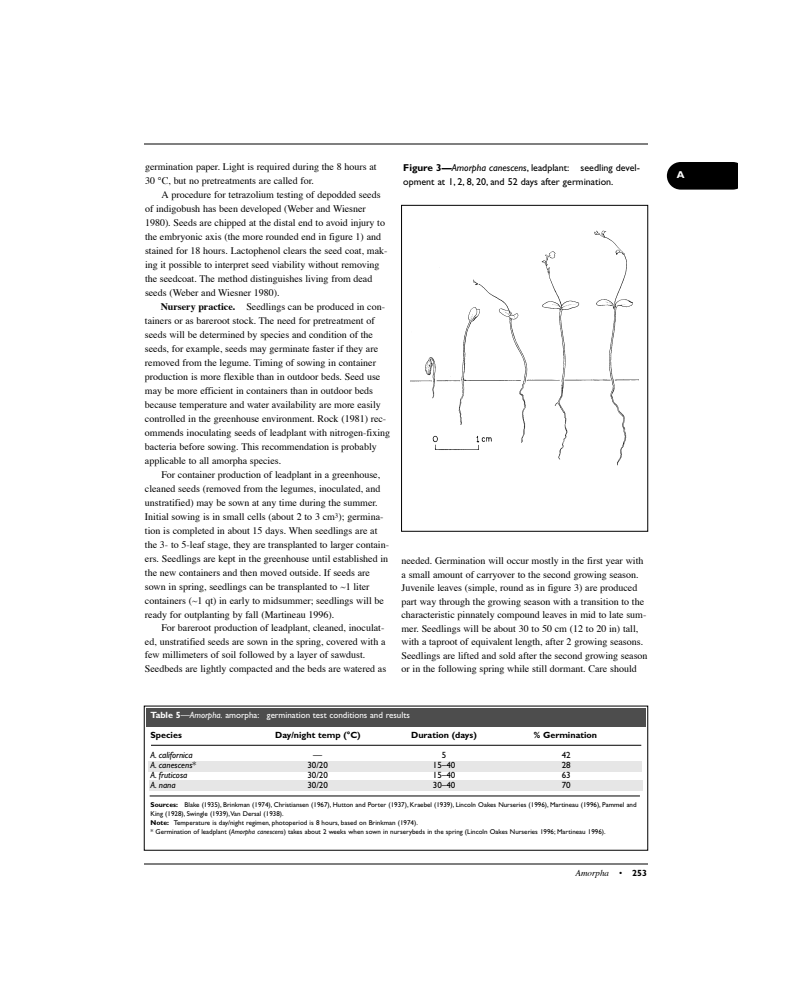
<style>
.page{position:relative;width:792px;height:1008px;background:#fff}
.page>*{position:absolute;margin:0;border:0;box-sizing:border-box;transform-origin:0 0}
.t1{font:10px/14px "Times";color:#000}
.t2{font:10px/14px "Gill Sans";color:#000}
.t3{font:700 10px "Gill Sans";color:#fff}
.t4{font:9px "Gill Sans";color:#fff}
.t5{font:700 9px "Gill Sans";color:#000}
.t6{font:italic 9px "Gill Sans";color:#000}
.t7{font:9px "Gill Sans";color:#000}
.t8{font:italic 9px "Times";color:#000}
.t9{font:7px/9px "Gill Sans";color:#000}
.s1{font-weight:700}
.s2{font-style:italic}
.s3{font-style:normal}
.s4{font-family:"Gill Sans";font-style:normal}
.s5{font-family:"Gill Sans";font-weight:700;font-style:normal}
</style>
<div class="page">
<hr style="left:144px;top:144px;width:504px;height:1px;background:#000">
<hr style="left:144px;top:864px;width:504px;height:1px;background:#000">
<svg style="left:667px;top:162px;width:71px;height:28px;background:#0e0e0e"></svg>
<div style="left:149px;top:781px;width:494px;height:10px;background:#e6e6e6"></div>
<div style="left:148px;top:761px;width:494px;height:10px;background:#e6e6e6"></div>
<div style="left:147px;top:708px;width:499px;height:19px;background:#4d4d4d"></div>
<hr style="left:151px;top:745px;width:490px;height:1px;background:#000">
<hr style="left:150px;top:795px;width:490px;height:1px;background:#000">
<img style="left:411px;top:230px;width:227px;height:236px">
<div style="left:401px;top:205px;width:247px;height:327px;border:1px solid #000"></div>
<p class="t1" style="left:145px;top:160px;width:233px">germination paper. Light is required during the 8 hours at<br>30 °C, but no pretreatments are called for.</p>
<p class="t1" style="left:145px;top:188px;width:244px;text-indent:16px">A procedure for tetrazolium testing of depodded seeds of indigobush has been developed (Weber and Wiesner 1980). Seeds are chipped at the distal end to avoid injury to the embryonic axis (the more rounded end in figure 1) and stained for 18 hours. Lactophenol clears the seed coat, mak&shy;ing it possible to interpret seed viability without removing the seedcoat. The method distinguishes living from dead seeds (Weber and Wiesner 1980).</p>
<p class="t1" style="left:145px;top:300px;width:247px;text-indent:16px"><span class="s1">Nursery practice.</span> Seedlings can be produced in con&shy;tainers or as bareroot stock. The need for pretreatment of seeds will be determined by species and condition of the seeds, for example, seeds may germinate faster if they are removed from the legume. Timing of sowing in container production is more flexible than in outdoor beds. Seed use may be more efficient in containers than in outdoor beds because temperature and water availability are more easily controlled in the greenhouse environment. Rock (1981) rec&shy;ommends inoculating seeds of leadplant with nitrogen-fixing bacteria before sowing. This recommendation is probably applicable to all amorpha species.</p>
<p class="t1" style="left:145px;top:468px;width:246px;text-indent:16px">For container production of leadplant in a greenhouse, cleaned seeds (removed from the legumes, inoculated, and unstratified) may be sown at any time during the summer.<br>Initial sowing is in small cells (about 2 to 3 cm<sup>3</sup>); germina&shy;tion is completed in about 15 days. When seedlings are at the 3- to 5-leaf stage, they are transplanted to larger contain&shy;ers. Seedlings are kept in the greenhouse until established in the new containers and then moved outside. If seeds are sown in spring, seedlings can be transplanted to ~1 liter containers (~1 qt) in early to midsummer; seedlings will be ready for outplanting by fall (Martineau 1996).</p>
<p class="t1" style="left:145px;top:622px;width:243px;line-height:13.5px;text-indent:16px">For bareroot production of leadplant, cleaned, inoculat&shy;ed, unstratified seeds are sown in the spring, covered with a few millimeters of soil followed by a layer of sawdust.<br>Seedbeds are lightly compacted and the beds are watered as</p>
<p class="t2" style="left:403px;top:162px;width:238px"><span class="s1">Figure 3—</span><span class="s2">Amorpha canescens</span>, leadplant: seedling devel&shy;opment at 1, 2, 8, 20, and 52 days after germination.</p>
<p class="t1" style="left:402px;top:555px;width:248px;line-height:13.5px">needed. Germination will occur mostly in the first year with a small amount of carryover to the second growing season.<br>Juvenile leaves (simple, round as in figure 3) are produced part way through the growing season with a transition to the characteristic pinnately compound leaves in mid to late sum&shy;mer. Seedlings will be about 30 to 50 cm (12 to 20 in) tall, with a taproot of equivalent length, after 2 growing seasons.<br>Seedlings are lifted and sold after the second growing season or in the following spring while still dormant. Care should</p>
<p class="t4" style="left:150px;top:712px;width:261px"><span class="s1">Table 5</span>—<span class="s2">Amorpha.</span> amorpha: germination test conditions and results</p>
<p class="t5" style="left:150px;top:732px;width:33px">Species</p>
<p class="t5" style="left:275px;top:732px;width:87px">Day/night temp (°C)</p>
<p class="t5" style="left:411px;top:732px;width:67px">Duration (days)</p>
<p class="t5" style="left:534px;top:732px;width:65px">% Germination</p>
<p class="t6" style="left:151px;top:752px;width:44px">A. californica</p>
<p class="t7" style="left:313px;top:752px;width:10px">—</p>
<p class="t7" style="left:442px;top:752px;width:6px">5</p>
<p class="t7" style="left:562px;top:752px;width:10px">42</p>
<p class="t6" style="left:150px;top:762px;width:47px">A. canescens<span class="s3">*</span></p>
<p class="t7" style="left:307px;top:762px;width:22px">30/20</p>
<p class="t7" style="left:433px;top:762px;width:24px">15–40</p>
<p class="t7" style="left:562px;top:762px;width:10px">28</p>
<p class="t6" style="left:150px;top:772px;width:38px">A. fruticosa</p>
<p class="t7" style="left:307px;top:772px;width:22px">30/20</p>
<p class="t7" style="left:433px;top:772px;width:24px">15–40</p>
<p class="t7" style="left:562px;top:772px;width:10px">63</p>
<p class="t6" style="left:150px;top:782px;width:27px">A. nana</p>
<p class="t7" style="left:307px;top:782px;width:22px">30/20</p>
<p class="t7" style="left:433px;top:782px;width:24px">30–40</p>
<p class="t7" style="left:562px;top:782px;width:10px">70</p>
<p class="t9" style="left:150px;top:801px;width:488px"><span class="s1">Sources:</span> Blake (1935), Brinkman (1974), Christiansen (1967), Hutton and Porter (1937), Kraebel (1939), Lincoln Oakes Nurseries (1996), Martineau (1996), Pammel and King (1928), Swingle (1939),Van Dersal (1938).<br><span class="s1">Note:</span> Temperature is day/night regimen, photoperiod is 8 hours, based on Brinkman (1974).<br>* Germination of leadplant (<span class="s2">Amorpha canescens</span>) takes about 2 weeks when sown in nurserybeds in the spring (Lincoln Oakes Nurseries 1996; Martineau 1996).</p>
<p class="t8" style="left:576px;top:869px;width:73px">Amorpha <span class="s4">•</span> <span class="s5">253</span></p>
<p class="t3" style="left:677px;top:171px;width:9px">A</p>
</div>
